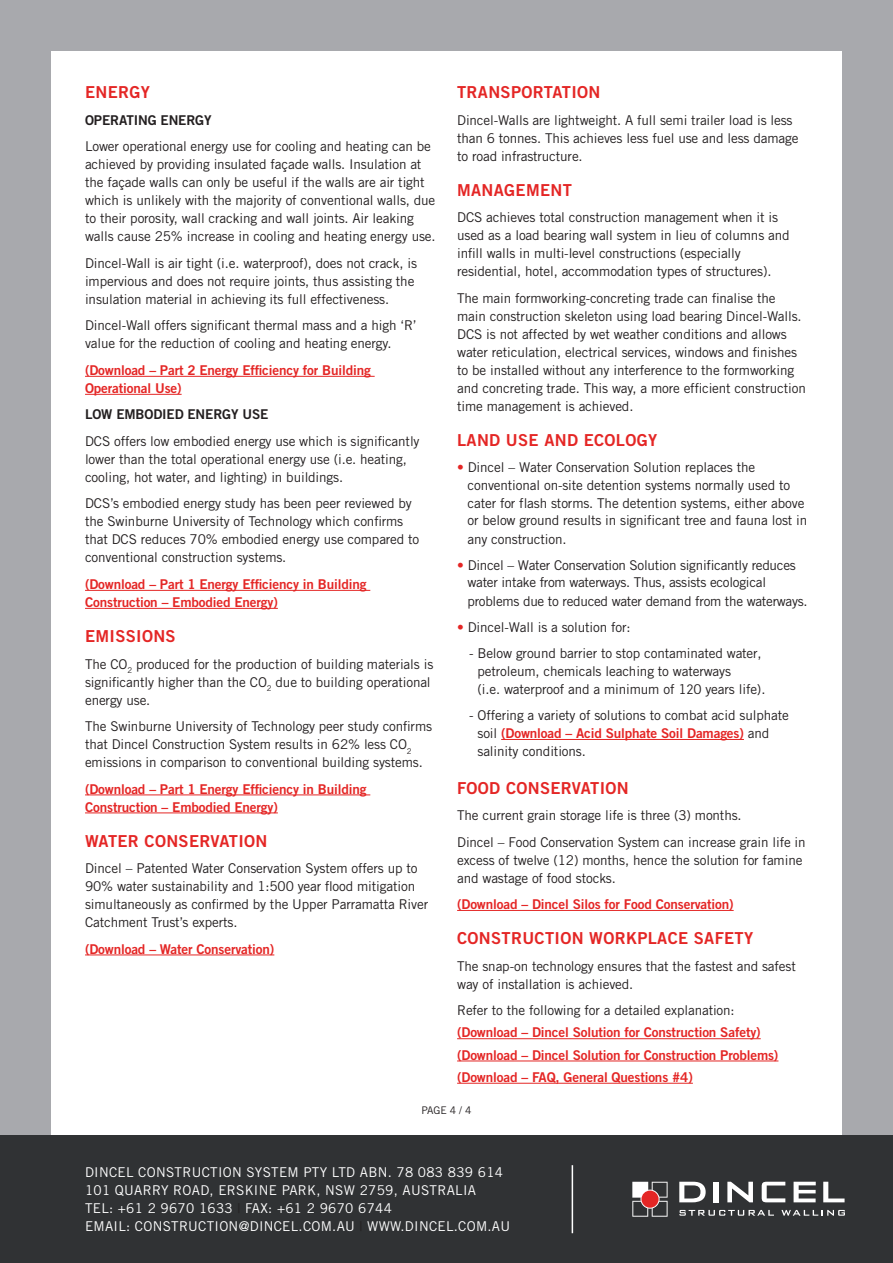
<style>
.page{position:relative;width:893px;height:1263px;background:#a8a9ad}
.page>*{position:absolute;margin:0;border:0;box-sizing:border-box;transform-origin:0 0}
.t1{font:16.5px "Trade Gothic Bold Two";letter-spacing:.02em;color:#e42625}
.t2{font:13.5px/18px "Trade Gothic";letter-spacing:-.01em;color:#231f20}
.t3{font:13.5px/18px "Trade Gothic Bold Two";letter-spacing:-.01em;color:#e42625}
.t4{font:13.5px/18px "Trade Gothic";letter-spacing:.02em;color:#fff}
.t5{font:13.5px "Trade Gothic Bold Two";letter-spacing:-.01em;color:#231f20}
.t6{font:10.5px "Trade Gothic";color:#231f20}
.s1{color:#e42625}
.s2{font-family:"DIN"}
.s3{font-family:"Trade Gothic";color:#231f20}
.s4{color:#231f20}
</style>
<div class="page">
<div style="left:51px;top:51px;width:791px;height:1212px;background:#fff"></div>
<hr style="left:85px;top:376px;width:290px;height:1px;background:#e42625">
<hr style="left:85px;top:394px;width:97px;height:1px;background:#e42625">
<hr style="left:85px;top:590px;width:285px;height:1px;background:#e42625">
<hr style="left:85px;top:608px;width:193px;height:1px;background:#e42625">
<hr style="left:85px;top:794px;width:285px;height:1px;background:#e42625">
<hr style="left:85px;top:812px;width:193px;height:1px;background:#e42625">
<hr style="left:85px;top:954px;width:189px;height:1px;background:#e42625">
<hr style="left:457px;top:910px;width:277px;height:1px;background:#e42625">
<hr style="left:457px;top:1038px;width:304px;height:1px;background:#e42625">
<hr style="left:457px;top:1061px;width:321px;height:1px;background:#e42625">
<hr style="left:457px;top:1083px;width:236px;height:1px;background:#e42625">
<hr style="left:501px;top:739px;width:243px;height:1px;background:#e42625">
<div style="left:0;top:1135px;width:893px;height:128px;background:#303234"></div>
<svg style="left:679px;top:1182px;width:27px;height:20px"></svg>
<div style="left:713px;top:1182px;width:5px;height:20px;background:#fff"></div>
<svg style="left:727px;top:1182px;width:26px;height:20px"></svg>
<svg style="left:762px;top:1182px;width:23px;height:20px"></svg>
<svg style="left:794px;top:1182px;width:22px;height:20px"></svg>
<svg style="left:823px;top:1182px;width:21px;height:20px"></svg>
<svg style="left:632px;top:1182px;width:36px;height:35px"></svg>
<div style="left:641px;top:1190px;width:18px;height:18px;background:#e42625;border-radius:50%"></div>
<svg style="left:679px;top:1210px;width:95px;height:6px"></svg>
<svg style="left:781px;top:1210px;width:64px;height:6px"></svg>
<hr style="left:572px;top:1165px;width:1px;height:68px;background:#fff">
<p class="t1" style="left:85px;top:82px;width:66px">ENERGY</p>
<p class="t5" style="left:85px;top:112px;width:128px">OPERATING ENERGY</p>
<p class="t2" style="left:85px;top:137px;width:352px">Lower operational energy use for cooling and heating can be achieved by providing insulated façade walls. Insulation at the façade walls can only be useful if the walls are air tight which is unlikely with the majority of conventional walls, due to their porosity, wall cracking and wall joints. Air leaking walls cause 25% increase in cooling and heating energy use.</p>
<p class="t2" style="left:85px;top:254px;width:334px">Dincel-Wall is air tight (i.e. waterproof), does not crack, is impervious and does not require joints, thus assisting the insulation material in achieving its full effectiveness.</p>
<p class="t2" style="left:85px;top:316px;width:333px">Dincel-Wall offers significant thermal mass and a high ‘R’ value for the reduction of cooling and heating energy.</p>
<p class="t3" style="left:85px;top:361px;width:287px">(Download – Part 2 Energy Efficiency for Building<br>Operational Use)</p>
<p class="t5" style="left:85px;top:406px;width:185px">LOW EMBODIED ENERGY USE</p>
<p class="t2" style="left:85px;top:432px;width:336px">DCS offers low embodied energy use which is significantly lower than the total operational energy use (i.e. heating, cooling, hot water, and lighting) in buildings.</p>
<p class="t2" style="left:85px;top:494px;width:336px">DCS’s embodied energy study has been peer reviewed by the Swinburne University of Technology which confirms that DCS reduces 70% embodied energy use compared to conventional construction systems.</p>
<p class="t3" style="left:85px;top:575px;width:283px">(Download – Part 1 Energy Efficiency in Building<br>Construction – Embodied Energy)</p>
<p class="t1" style="left:85px;top:626px;width:92px">EMISSIONS</p>
<p class="t2" style="left:85px;top:654px;width:350px">The CO<sub>2</sub> produced for the production of building materials is significantly higher than the CO<sub>2</sub> due to building operational energy use.</p>
<p class="t2" style="left:85px;top:717px;width:349px">The Swinburne University of Technology peer study confirms that Dincel Construction System results in 62% less CO<sub>2 </sub>emissions in comparison to conventional building systems.</p>
<p class="t3" style="left:85px;top:779px;width:283px">(Download – Part 1 Energy Efficiency in Building<br>Construction – Embodied Energy)</p>
<p class="t1" style="left:85px;top:830px;width:184px">WATER CONSERVATION</p>
<p class="t2" style="left:85px;top:859px;width:345px">Dincel – Patented Water Conservation System offers up to 90% water sustainability and 1:500 year flood mitigation simultaneously as confirmed by the Upper Parramatta River Catchment Trust’s experts.</p>
<p class="t3" style="left:85px;top:939px;width:191px">(Download – Water Conservation)</p>
<p class="t1" style="left:457px;top:82px;width:145px">TRANSPORTATION</p>
<p class="t2" style="left:457px;top:111px;width:343px">Dincel-Walls are lightweight. A full semi trailer load is less than 6 tonnes. This achieves less fuel use and less damage to road infrastructure.</p>
<p class="t1" style="left:457px;top:180px;width:116px">MANAGEMENT</p>
<p class="t2" style="left:457px;top:208px;width:334px">DCS achieves total construction management when it is used as a load bearing wall system in lieu of columns and infill walls in multi-level constructions (especially residential, hotel, accommodation types of structures).</p>
<p class="t2" style="left:457px;top:289px;width:350px">The main formworking-concreting trade can finalise the main construction skeleton using load bearing Dincel-Walls.<br>DCS is not affected by wet weather conditions and allows water reticulation, electrical services, windows and finishes to be installed without any interference to the formworking and concreting trade. This way, a more efficient construction time management is achieved.</p>
<p class="t1" style="left:457px;top:430px;width:202px">LAND USE AND ECOLOGY</p>
<p class="t2" style="left:467px;top:458px;width:341px;text-indent:-10px"><span class="s1">•</span> Dincel – Water Conservation Solution replaces the conventional on-site detention systems normally used to cater for flash storms. The detention systems, either above or below ground results in significant tree and fauna lost in any construction.</p>
<p class="t2" style="left:467px;top:556px;width:342px;text-indent:-10px"><span class="s1">•</span> Dincel – Water Conservation Solution significantly reduces water intake from waterways. Thus, assists ecological problems due to reduced water demand from the waterways.</p>
<p class="t2" style="left:457px;top:618px;width:175px"><span class="s1">•</span> Dincel-Wall is a solution for:</p>
<p class="t2" style="left:477px;top:644px;width:289px;text-indent:-8px">- Below ground barrier to stop contaminated water, petroleum, chemicals leaching to waterways<br>(i.e. waterproof and a minimum of 1<span class="s2">2</span>0 years life).</p>
<p class="t2" style="left:469px;top:706px;width:321px">- Offering a variety of solutions to combat acid sulphate</p>
<p class="t3" style="left:477px;top:723px;width:293px"><span class="s3">soil</span> (Download – Acid Sulphate Soil Damages) <span class="s3">and</span></p>
<p class="t2" style="left:477px;top:742px;width:110px">salinity conditions.</p>
<p class="t1" style="left:457px;top:777px;width:173px">FOOD CONSERVATION</p>
<p class="t2" style="left:457px;top:802px;width:350px;line-height:26.5px">The current grain storage life is three (3) months.<br>Dincel – Food Conservation System can increase grain life in</p>
<p class="t2" style="left:457px;top:850px;width:347px">excess of twelve (12) months, hence the solution for famine and wastage of food stocks.</p>
<p class="t3" style="left:457px;top:895px;width:278px">(Download – Dincel Silos for Food Conservation)</p>
<p class="t1" style="left:457px;top:928px;width:298px">CONSTRUCTION WORKPLACE SAFETY</p>
<p class="t2" style="left:457px;top:957px;width:340px">The snap-on technology ensures that the fastest and safest way of installation is achieved.</p>
<p class="t2" style="left:457px;top:1001px;width:279px">Refer to the following for a detailed explanation:</p>
<p class="t3" style="left:457px;top:1021px;width:323px;line-height:22.2px">(Download – Dincel Solution for Construction Safety) (Download – Dincel Solution for Construction Problems) (Download – FAQ, General Questions #4)</p>
<p class="t6" style="left:421px;top:1104px;width:52px">PAGE 4 / 4</p>
<p class="t4" style="left:85px;top:1163px;width:427px">DINCEL CONSTRUCTION SYSTEM PTY LTD ABN. 78 083 839 614<br>101 QUARRY ROAD, ERSKINE PARK, NSW 2759, AUSTRALIA<br>TEL: +61 2 9670 1633 <span class="s4">|</span> FAX: +61 2 9670 6744<br>EMAIL: CONSTRUCTION@DINCEL.COM.AU <span class="s4">|</span> WWW.DINCEL.COM.AU</p>
</div>
